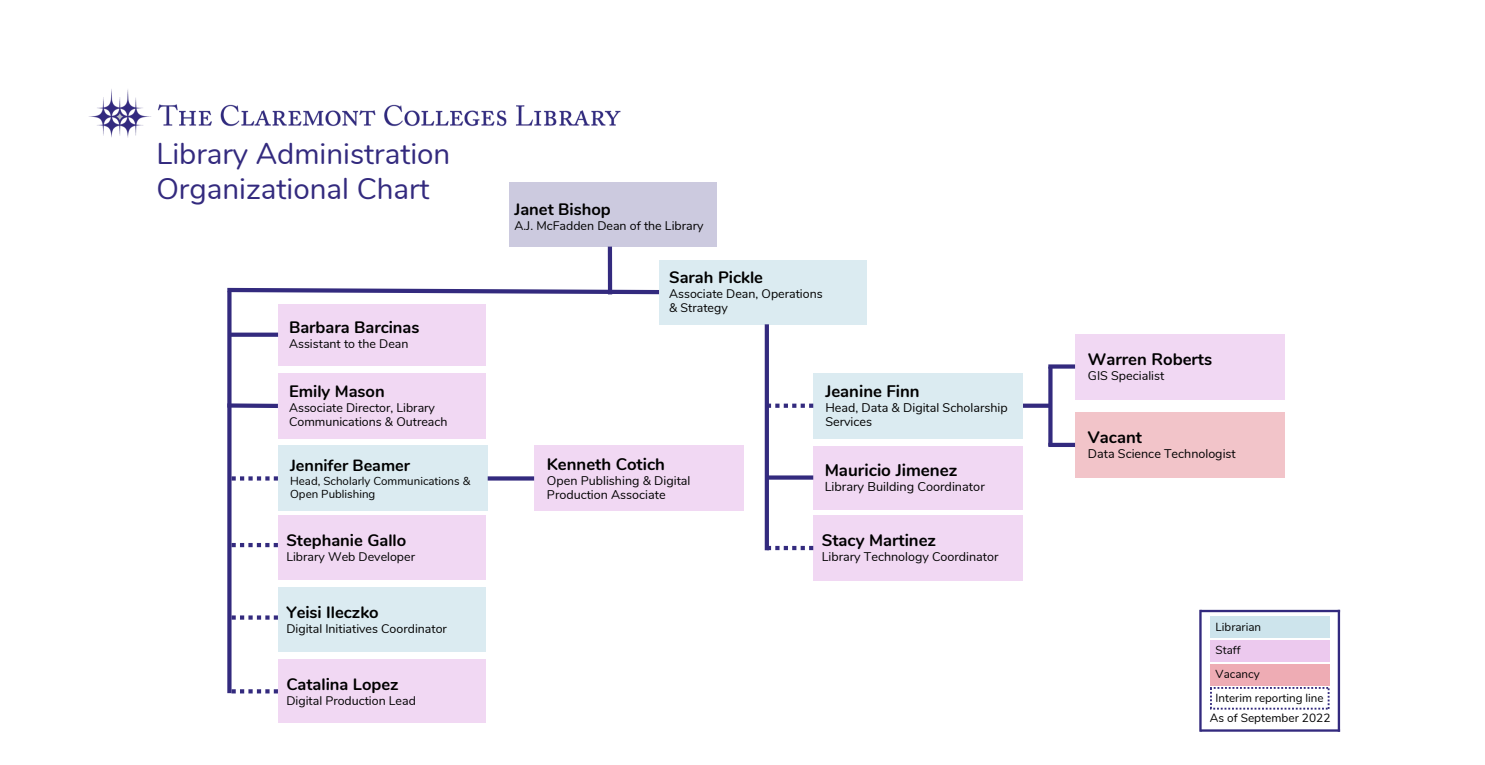
<style>
.page{position:relative;width:1485px;height:765px;background:#fff}
.page>*{position:absolute;margin:0;border:0;box-sizing:border-box;transform-origin:0 0}
.t1{font:29.56px/35.2px "Nunito";color:#332a7e}
.t2{font:700 16.94px "Nunito";color:#000}
.t3{font:700 16.69px "Nunito";color:#000}
.t4{font:700 16.5px "Nunito";color:#000}
.t5{font:700 16.19px "Nunito";color:#000}
.t6{font:12.75px "Nunito";color:#000}
.t7{font:12.56px/14.1px "Nunito";color:#000}
.t8{font:12.38px/13.9px "Nunito";color:#000}
.t9{font:11.88px "Nunito";color:#000}
.t10{font:11.62px/23.6px "Nunito";color:#000}
.t11{font:11.56px/13.1px "Nunito";color:#000}
</style>
<div class="page">
<img style="left:88px;top:89px;width:533px;height:49px">
<div style="left:659px;top:260px;width:208px;height:65px;background:#dbebf1"></div>
<div style="left:278px;top:587px;width:208px;height:65px;background:#dbebf1"></div>
<svg style="left:232px;top:615px;width:46px;height:5px"></svg>
<div style="left:278px;top:659px;width:208px;height:64px;background:#f1d8f3"></div>
<svg style="left:232px;top:689px;width:46px;height:4px"></svg>
<div style="left:278px;top:515px;width:208px;height:65px;background:#f1d8f3"></div>
<svg style="left:232px;top:543px;width:46px;height:4px"></svg>
<div style="left:509px;top:182px;width:208px;height:65px;background:#cccadf"></div>
<div style="left:534px;top:446px;width:210px;height:65px;background:#f1d8f3"></div>
<div style="left:278px;top:446px;width:210px;height:65px;background:#dbebf1"></div>
<svg style="left:232px;top:476px;width:46px;height:5px"></svg>
<div style="left:488px;top:476px;width:46px;height:5px;background:#332a7e"></div>
<div style="left:813px;top:373px;width:210px;height:65px;background:#dbebf1"></div>
<svg style="left:769px;top:404px;width:44px;height:4px"></svg>
<svg style="left:1023px;top:404px;width:25px;height:4px"></svg>
<div style="left:813px;top:515px;width:210px;height:66px;background:#f1d8f3"></div>
<svg style="left:769px;top:546px;width:44px;height:4px"></svg>
<hr style="left:765px;top:324px;width:4px;height:226px;background:#332a7e">
<div style="left:813px;top:446px;width:210px;height:63px;background:#f1d8f3"></div>
<div style="left:767px;top:475px;width:46px;height:5px;background:#332a7e"></div>
<svg style="left:227px;top:286px;width:432px;height:9px"></svg>
<div style="left:278px;top:304px;width:208px;height:62px;background:#f1d8f3"></div>
<svg style="left:232px;top:333px;width:46px;height:4px"></svg>
<div style="left:278px;top:373px;width:208px;height:65px;background:#f1d8f3"></div>
<svg style="left:232px;top:403px;width:46px;height:5px"></svg>
<div style="left:227px;top:291px;width:5px;height:402px;background:#332a7e"></div>
<hr style="left:608px;top:247px;width:4px;height:47px;background:#332a7e">
<div style="left:1075px;top:334px;width:210px;height:65px;background:#f1d8f3"></div>
<div style="left:1075px;top:412px;width:210px;height:65px;background:#f2c4c9"></div>
<div style="left:1048px;top:364px;width:27px;height:5px;background:#332a7e"></div>
<hr style="left:1048px;top:443px;width:27px;height:4px;background:#332a7e">
<div style="left:1048px;top:367px;width:5px;height:79px;background:#332a7e"></div>
<hr style="left:1338px;top:610px;width:2px;height:122px;background:#332a7e">
<div style="left:1210px;top:617px;width:120px;height:21px;background:#cde4ec"></div>
<div style="left:1210px;top:640px;width:120px;height:22px;background:#ecc9ee"></div>
<div style="left:1210px;top:664px;width:120px;height:21px;background:#eeacb4"></div>
<hr style="left:1200px;top:729px;width:140px;height:3px;background:#332a7e">
<hr style="left:1199px;top:610px;width:3px;height:122px;background:#332a7e">
<hr style="left:1200px;top:610px;width:140px;height:2px;background:#332a7e">
<svg style="left:1210px;top:687px;width:120px;height:23px"></svg>
<h1 class="t1" style="left:156px;top:136px;width:296px">Library Administration<br>Organizational Chart</h1>
<h3 class="t4" style="left:289px;top:316px;width:132px">Barbara Barcinas</h3>
<p class="t8" style="left:289px;top:337px;width:121px">Assistant to the Dean</p>
<h3 class="t4" style="left:289px;top:380px;width:97px">Emily Mason</h3>
<p class="t8" style="left:289px;top:401px;width:160px">Associate Director, Library<br>Communications &amp; Outreach</p>
<h3 class="t5" style="left:290px;top:454px;width:121px">Jennifer Beamer</h3>
<p class="t11" style="left:290px;top:474px;width:182px">Head, Scholarly Communications &amp;<br>Open Publishing</p>
<h3 class="t4" style="left:286px;top:529px;width:121px">Stephanie Gallo</h3>
<p class="t8" style="left:286px;top:550px;width:130px">Library Web Developer</p>
<h3 class="t4" style="left:286px;top:601px;width:94px">Yeisi Ileczko</h3>
<p class="t8" style="left:286px;top:622px;width:162px">Digital Initiatives Coordinator</p>
<h3 class="t4" style="left:286px;top:673px;width:114px">Catalina Lopez</h3>
<p class="t8" style="left:286px;top:694px;width:131px">Digital Production Lead</p>
<h3 class="t4" style="left:514px;top:198px;width:98px">Janet Bishop</h3>
<p class="t8" style="left:514px;top:219px;width:190px">A.J. McFadden Dean of the Library</p>
<h3 class="t4" style="left:669px;top:266px;width:95px">Sarah Pickle</h3>
<p class="t8" style="left:669px;top:287px;width:155px">Associate Dean, Operations &amp; Strategy</p>
<h3 class="t3" style="left:547px;top:453px;width:120px">Kenneth Cotich</h3>
<p class="t7" style="left:547px;top:474px;width:145px">Open Publishing &amp; Digital<br>Production Associate</p>
<h3 class="t3" style="left:825px;top:380px;width:96px">Jeanine Finn</h3>
<p class="t7" style="left:825px;top:401px;width:184px">Head, Data &amp; Digital Scholarship<br>Services</p>
<h2 class="t2" style="left:825px;top:459px;width:134px">Mauricio Jimenez</h2>
<p class="t6" style="left:825px;top:478px;width:162px">Library Building Coordinator</p>
<h3 class="t3" style="left:822px;top:529px;width:116px">Stacy Martinez</h3>
<p class="t7" style="left:822px;top:550px;width:178px">Library Technology Coordinator</p>
<h3 class="t3" style="left:1088px;top:348px;width:126px">Warren Roberts</h3>
<p class="t7" style="left:1088px;top:369px;width:78px">GIS Specialist</p>
<h3 class="t3" style="left:1088px;top:426px;width:56px">Vacant</h3>
<p class="t7" style="left:1088px;top:447px;width:149px">Data Science Technologist</p>
<p class="t10" style="left:1216px;top:615px;width:47px">Librarian</p>
<p class="t10" style="left:1216px;top:639px;width:109px">Staff<br>Vacancy<br>Interim reporting line</p>
<p class="t9" style="left:1210px;top:710px;width:122px">As of September 2022</p>
</div>
